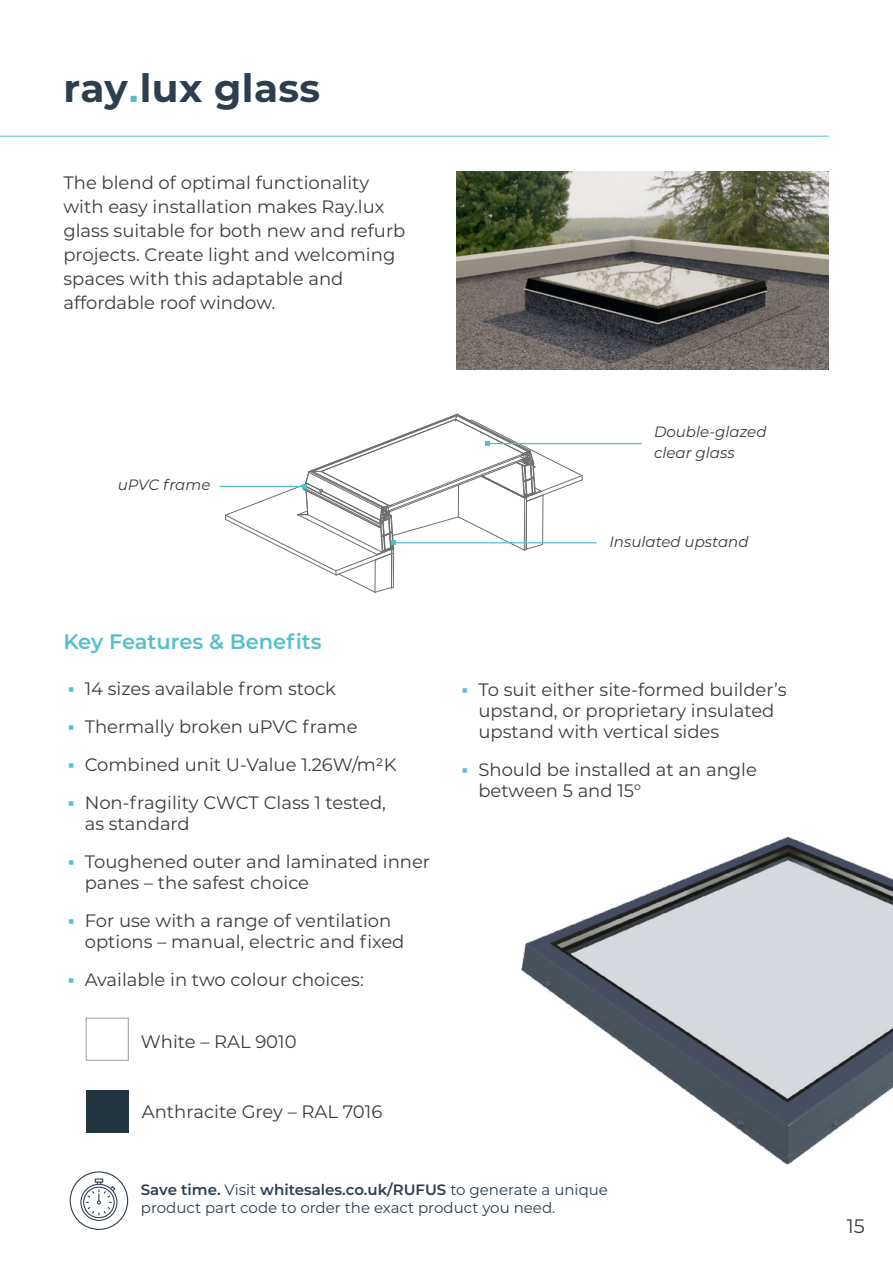
<style>
.page{position:relative;width:893px;height:1263px;background:#fff}
.page>*{position:absolute;margin:0;border:0;box-sizing:border-box;transform-origin:0 0}
.t1{font:700 39px "Montserrat";letter-spacing:.01em;color:#2c3e50}
.t2{font:600 21px "Montserrat";color:#56bfcc}
.t3{font:19.5px "Montserrat";color:#393d41}
.t4{font:18px/38px "Montserrat";color:#393d41}
.t5{font:15px/18px "Montserrat";color:#2c3e50}
.t6{font:italic 15px/21px "Montserrat";color:#393d41}
.s1{font-family:"Soleil Sb";font-weight:400;font-size:45px;color:#56bfcc}
.s2{font-weight:600}
</style>
<div class="page">
<div style="left:70px;top:1171px;width:58px;height:59px;border:1px solid #2c3e50;border-radius:50%"></div>
<img style="left:457px;top:172px;width:372px;height:198px">
<img style="left:521px;top:836px;width:372px;height:329px">
<hr style="left:219px;top:486px;width:86px;height:1px;background:#56bfcc">
<hr style="left:394px;top:542px;width:203px;height:1px;background:#56bfcc">
<hr style="left:487px;top:443px;width:155px;height:1px;background:#56bfcc">
<svg style="left:225px;top:414px;width:358px;height:179px"></svg>
<hr style="left:0;top:136px;width:829px;height:1px;background:#56bfcc">
<div style="left:86px;top:1018px;width:42px;height:42px;background:#fff;border:1px solid #9d9d9c"></div>
<div style="left:86px;top:1090px;width:42px;height:42px;background:#24353f"></div>
<svg style="left:80px;top:1178px;width:38px;height:43px"></svg>
<h1 class="t1" style="left:63px;top:60px;width:258px">ray<span class="s1">.</span>lux glass</h1>
<p class="t4" style="left:63px;top:170px;width:343px;line-height:24px">The blend of optimal functionality with easy installation makes Ray.lux glass suitable for both new and refurb projects. Create light and welcoming spaces with this adaptable and affordable roof window.</p>
<p class="t6" style="left:118px;top:473px;width:94px">uPVC frame</p>
<p class="t2" style="left:63px;top:626px;width:260px">Key Features &amp; Benefits</p>
<p class="t4" style="left:85px;top:669px;width:313px">14 sizes available from stock<br>Thermally broken uPVC frame<br>Combined unit U-Value 1.26W/m2K<br>Non-fragility CWCT Class 1 tested,</p>
<p class="t4" style="left:85px;top:804px;width:347px">as standard<br>Toughened outer and laminated inner</p>
<p class="t4" style="left:85px;top:863px;width:308px">panes – the safest choice<br>For use with a range of ventilation</p>
<p class="t4" style="left:85px;top:922px;width:321px">options – manual, electric and fixed<br>Available in two colour choices:</p>
<p class="t4" style="left:141px;top:1021px;width:157px">White – RAL 9010</p>
<p class="t4" style="left:142px;top:1092px;width:242px">Anthracite Grey – RAL 7016</p>
<p class="t6" style="left:654px;top:420px;width:114px">Double-glazed clear glass</p>
<p class="t6" style="left:609px;top:530px;width:141px">Insulated upstand</p>
<p class="t4" style="left:478px;top:678px;width:310px;line-height:21px">To suit either site-formed builder’s upstand, or proprietary insulated upstand with vertical sides</p>
<p class="t4" style="left:478px;top:758px;width:280px;line-height:21px">Should be installed at an angle between 5 and 15°</p>
<p class="t5" style="left:141px;top:1180px;width:469px"><span class="s2">Save time.</span> Visit <span class="s2">whitesales.co.uk/RUFUS</span> to generate a unique product part code to order the exact product you need.</p>
<p class="t3" style="left:847px;top:1212px;width:20px">15</p>
</div>
